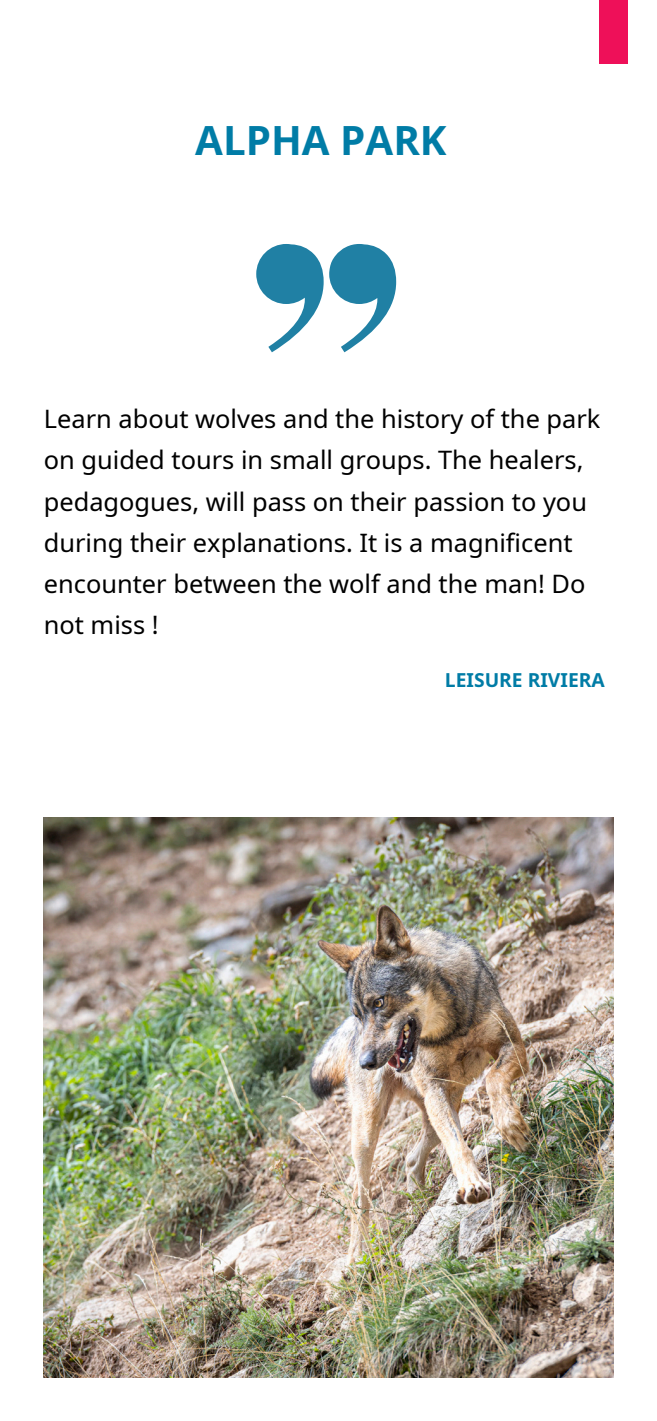
<style>
.page{position:relative;width:657px;height:1421px;background:#fff}
.page>*{position:absolute;margin:0;border:0;box-sizing:border-box;transform-origin:0 0}
.t1{font:700 40.25px "Noto Sans";color:#007ca6}
.t2{font:25.38px/41.1px "Noto Sans";color:#000}
.t3{font:700 19.25px "Noto Sans";color:#007ca6}
</style>
<div class="page">
<img style="left:44px;top:817px;width:568px;height:560px">
<svg style="left:329px;top:244px;width:67px;height:108px"></svg>
<svg style="left:256px;top:244px;width:67px;height:108px"></svg>
<div style="left:598px;top:0;width:29px;height:63px;background:#ee1059"></div>
<h1 class="t1" style="left:195px;top:112px;width:253px">ALPHA PARK</h1>
<p class="t2" style="left:44px;top:398px;width:558px">Learn about wolves and the history of the park on guided tours in small groups. The healers, pedagogues, will pass on their passion to you during their explanations. It is a magnificent encounter between the wolf and the man! Do not miss !</p>
<p class="t3" style="left:444px;top:667px;width:161px">LEISURE RIVIERA</p>
</div>
